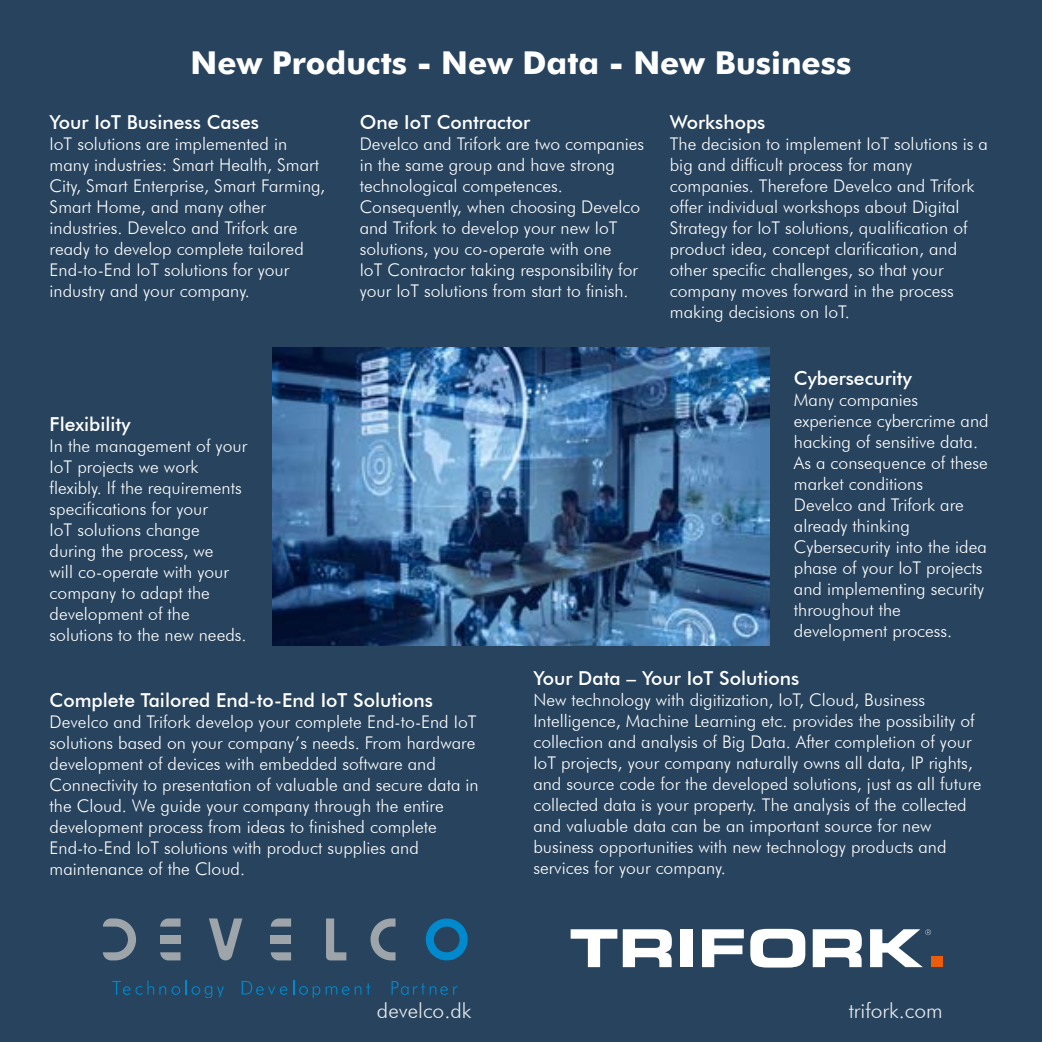
<style>
.page{position:relative;width:1042px;height:1042px;background:#27435d}
.page>*{position:absolute;margin:0;border:0;box-sizing:border-box;transform-origin:0 0}
.t1{font:700 31.5px "Futura BT";color:#fff}
.t2{font:300 21px "Futura BT";color:#eaecee}
.t3{font:500 19.25px "Futura BT";color:#fff}
.t4{font:300 17.5px/21px "Futura BT";color:#fff}
</style>
<div class="page">
<svg style="left:426px;top:918px;width:42px;height:42px"></svg>
<svg style="left:103px;top:918px;width:33px;height:42px"></svg>
<svg style="left:326px;top:918px;width:20px;height:42px"></svg>
<svg style="left:271px;top:918px;width:20px;height:8px"></svg>
<div style="left:271px;top:935px;width:20px;height:8px;background:#9da4aa"></div>
<svg style="left:271px;top:952px;width:20px;height:8px"></svg>
<svg style="left:160px;top:918px;width:21px;height:8px"></svg>
<div style="left:160px;top:935px;width:21px;height:8px;background:#9da4aa"></div>
<svg style="left:160px;top:952px;width:21px;height:8px"></svg>
<svg style="left:370px;top:918px;width:25px;height:42px"></svg>
<svg style="left:209px;top:918px;width:33px;height:43px"></svg>
<svg style="left:355px;top:983px;width:15px;height:11px"></svg>
<svg style="left:326px;top:986px;width:23px;height:9px"></svg>
<svg style="left:293px;top:980px;width:27px;height:17px"></svg>
<svg style="left:242px;top:981px;width:45px;height:14px"></svg>
<svg style="left:112px;top:980px;width:112px;height:17px"></svg>
<svg style="left:391px;top:981px;width:67px;height:14px"></svg>
<svg style="left:570px;top:929px;width:47px;height:38px"></svg>
<svg style="left:623px;top:929px;width:49px;height:38px"></svg>
<div style="left:681px;top:929px;width:12px;height:38px;background:#fff"></div>
<svg style="left:702px;top:929px;width:42px;height:38px"></svg>
<svg style="left:750px;top:929px;width:55px;height:38px"></svg>
<svg style="left:813px;top:929px;width:49px;height:38px"></svg>
<div style="left:931px;top:956px;width:12px;height:11px;background:#eb5d0b"></div>
<svg style="left:870px;top:929px;width:61px;height:38px"></svg>
<img style="left:273px;top:347px;width:496px;height:298px">
<h1 class="t1" style="left:191px;top:43px;width:662px">New Products - New Data - New Business</h1>
<p class="t3" style="left:50px;top:111px;width:211px">Your IoT Business Cases</p>
<p class="t4" style="left:50px;top:134px;width:277px">IoT solutions are implemented in many industries: Smart Health, Smart City, Smart Enterprise, Smart Farming, Smart Home, and many other industries. Develco and Trifork are ready to develop complete tailored End-to-End IoT solutions for your industry and your company.</p>
<p class="t3" style="left:50px;top:412px;width:82px">Flexibility</p>
<p class="t4" style="left:50px;top:435px;width:199px">In the management of your<br>IoT projects we work flexibly. If the requirements specifications for your<br>IoT solutions change during the process, we<br>will co-operate with your company to adapt the development of the solutions to the new needs.</p>
<p class="t3" style="left:360px;top:111px;width:172px">One IoT Contractor</p>
<p class="t4" style="left:360px;top:134px;width:286px">Develco and Trifork are two companies in the same group and have strong technological competences.<br>Consequently, when choosing Develco and Trifork to develop your new IoT solutions, you co-operate with one<br>IoT Contractor taking responsibility for your IoT solutions from start to finish.</p>
<p class="t3" style="left:670px;top:111px;width:97px">Workshops</p>
<p class="t4" style="left:670px;top:134px;width:320px">The decision to implement IoT solutions is a big and difficult process for many companies. Therefore Develco and Trifork offer individual workshops about Digital Strategy for IoT solutions, qualification of product idea, concept clarification, and other specific challenges, so that your company moves forward in the process making decisions on IoT.</p>
<p class="t3" style="left:794px;top:366px;width:119px">Cybersecurity</p>
<p class="t4" style="left:794px;top:389px;width:196px">Many companies experience cybercrime and hacking of sensitive data.<br>As a consequence of these market conditions<br>Develco and Trifork are already thinking<br>Cybersecurity into the idea phase of your IoT projects and implementing security throughout the development process.</p>
<p class="t3" style="left:50px;top:688px;width:385px">Complete Tailored End-to-End IoT Solutions</p>
<p class="t4" style="left:50px;top:711px;width:430px">Develco and Trifork develop your complete End-to-End IoT solutions based on your company’s needs. From hardware development of devices with embedded software and Connectivity to presentation of valuable and secure data in the Cloud. We guide your company through the entire development process from ideas to finished complete End-to-End IoT solutions with product supplies and maintenance of the Cloud.</p>
<p class="t3" style="left:533px;top:666px;width:267px">Your Data – Your IoT Solutions</p>
<p class="t4" style="left:533px;top:689px;width:450px">New technology with digitization, IoT, Cloud, Business Intelligence, Machine Learning etc. provides the possibility of collection and analysis of Big Data. After completion of your IoT projects, your company naturally owns all data, IP rights, and source code for the developed solutions, just as all future collected data is your property. The analysis of the collected and valuable data can be an important source for new business opportunities with new technology products and services for your company.</p>
<p class="t2" style="left:377px;top:998px;width:96px">develco.dk</p>
<p class="t2" style="left:849px;top:998px;width:95px">trifork.com</p>
</div>
